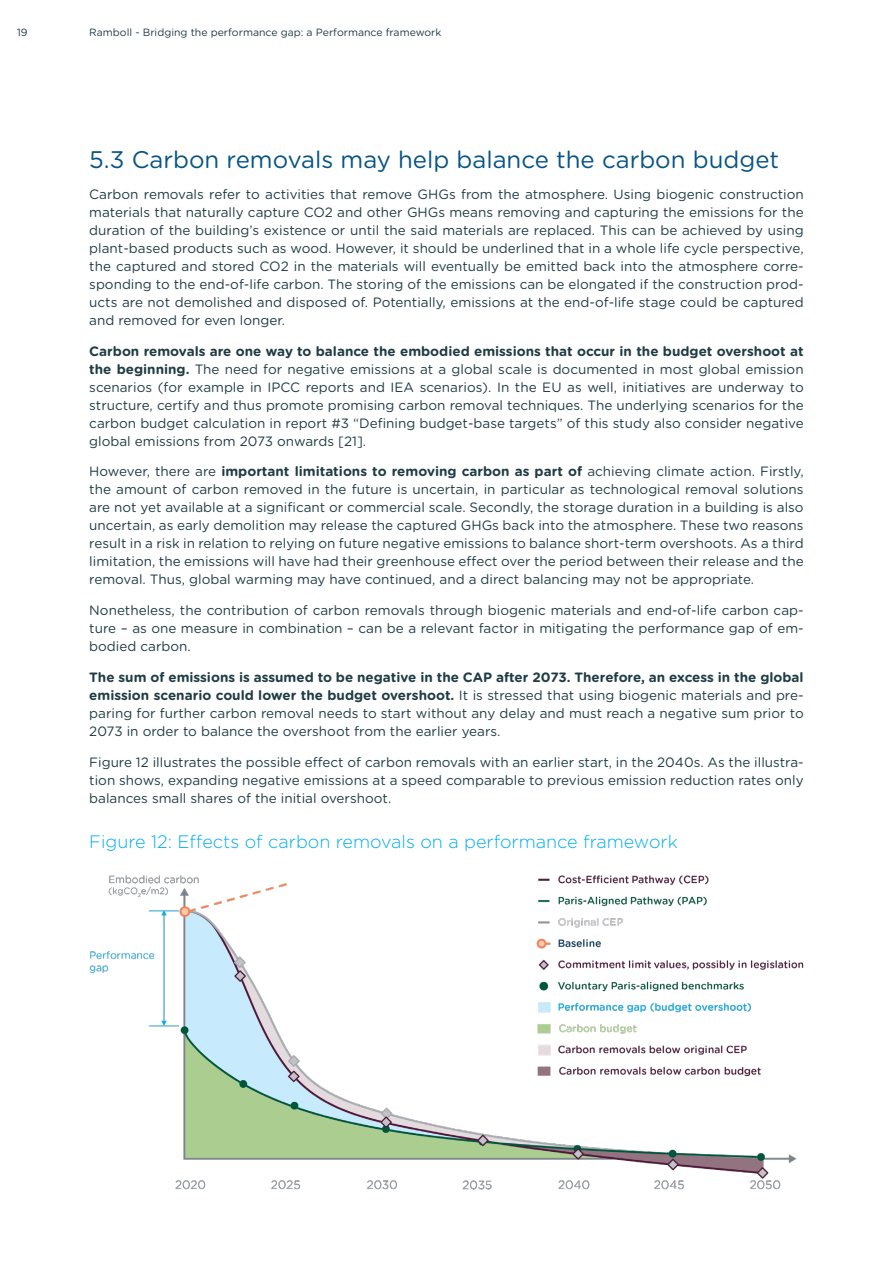
<style>
.page{position:relative;width:893px;height:1263px;background:#fff}
.page>*{position:absolute;margin:0;border:0;box-sizing:border-box;transform-origin:0 0}
.t1{font:24px "Gotham Rounded";color:#075485}
.t2{font:300 18px "Gotham Rounded";color:#00aeef}
.Paragraph{font:13.5px/18px "Gotham Rounded";color:#203c45;text-align:justify}
.t3{font:10.5px "Gotham Rounded";color:#203c45}
.s1{font-weight:700}
</style>
<div class="page">
<img style="left:89px;top:875px;width:715px;height:315px">
<p class="t3" style="left:17px;top:25px;width:12px">19</p>
<p class="t3" style="left:89px;top:25px;width:354px">Ramboll - Bridging the performance gap: a Performance framework</p>
<p class="t1" style="left:89px;top:143px;width:691px">5.3 Carbon removals may help balance the carbon budget</p>
<p class="Paragraph" style="left:89px;top:184px;width:716px">Carbon removals refer to activities that remove GHGs from the atmosphere. Using biogenic construction materials that naturally capture CO2 and other GHGs means removing and capturing the emissions for the duration of the building’s existence or until the said materials are replaced. This can be achieved by using plant-based products such as wood. However, it should be underlined that in a whole life cycle perspective, the captured and stored CO2 in the materials will eventually be emitted back into the atmosphere corre&shy;sponding to the end-of-life carbon. The storing of the emissions can be elongated if the construction prod&shy;ucts are not demolished and disposed of. Potentially, emissions at the end-of-life stage could be captured and removed for even longer.</p>
<p class="Paragraph" style="left:89px;top:341px;width:716px"><span class="s1">Carbon removals are one way to balance the embodied emissions that occur in the budget overshoot at the beginning.</span> The need for negative emissions at a global scale is documented in most global emission scenarios (for example in IPCC reports and IEA scenarios). In the EU as well, initiatives are underway to structure, certify and thus promote promising carbon removal techniques. The underlying scenarios for the carbon budget calculation in report #3 “Defining budget-base targets” of this study also consider negative global emissions from 2073 onwards [21].</p>
<p class="Paragraph" style="left:89px;top:462px;width:716px">However, there are <span class="s1">important limitations to removing carbon as part of</span> achieving climate action. Firstly, the amount of carbon removed in the future is uncertain, in particular as technological removal solutions are not yet available at a significant or commercial scale. Secondly, the storage duration in a building is also uncertain, as early demolition may release the captured GHGs back into the atmosphere. These two reasons result in a risk in relation to relying on future negative emissions to balance short-term overshoots. As a third limitation, the emissions will have had their greenhouse effect over the period between their release and the removal. Thus, global warming may have continued, and a direct balancing may not be appropriate.</p>
<p class="Paragraph" style="left:89px;top:601px;width:716px">Nonetheless, the contribution of carbon removals through biogenic materials and end-of-life carbon cap&shy;ture – as one measure in combination – can be a relevant factor in mitigating the performance gap of em&shy;bodied carbon.</p>
<p class="Paragraph" style="left:89px;top:667px;width:716px"><span class="s1">The sum of emissions is assumed to be negative in the CAP after 2073. Therefore, an excess in the global emission scenario could lower the budget overshoot.</span> It is stressed that using biogenic materials and pre&shy;paring for further carbon removal needs to start without any delay and must reach a negative sum prior to 2073 in order to balance the overshoot from the earlier years.</p>
<p class="Paragraph" style="left:89px;top:752px;width:716px">Figure 12 illustrates the possible effect of carbon removals with an earlier start, in the 2040s. As the illustra&shy;tion shows, expanding negative emissions at a speed comparable to previous emission reduction rates only balances small shares of the initial overshoot.</p>
<p class="t2" style="left:89px;top:830px;width:590px">Figure 12: Effects of carbon removals on a performance framework</p>
</div>
